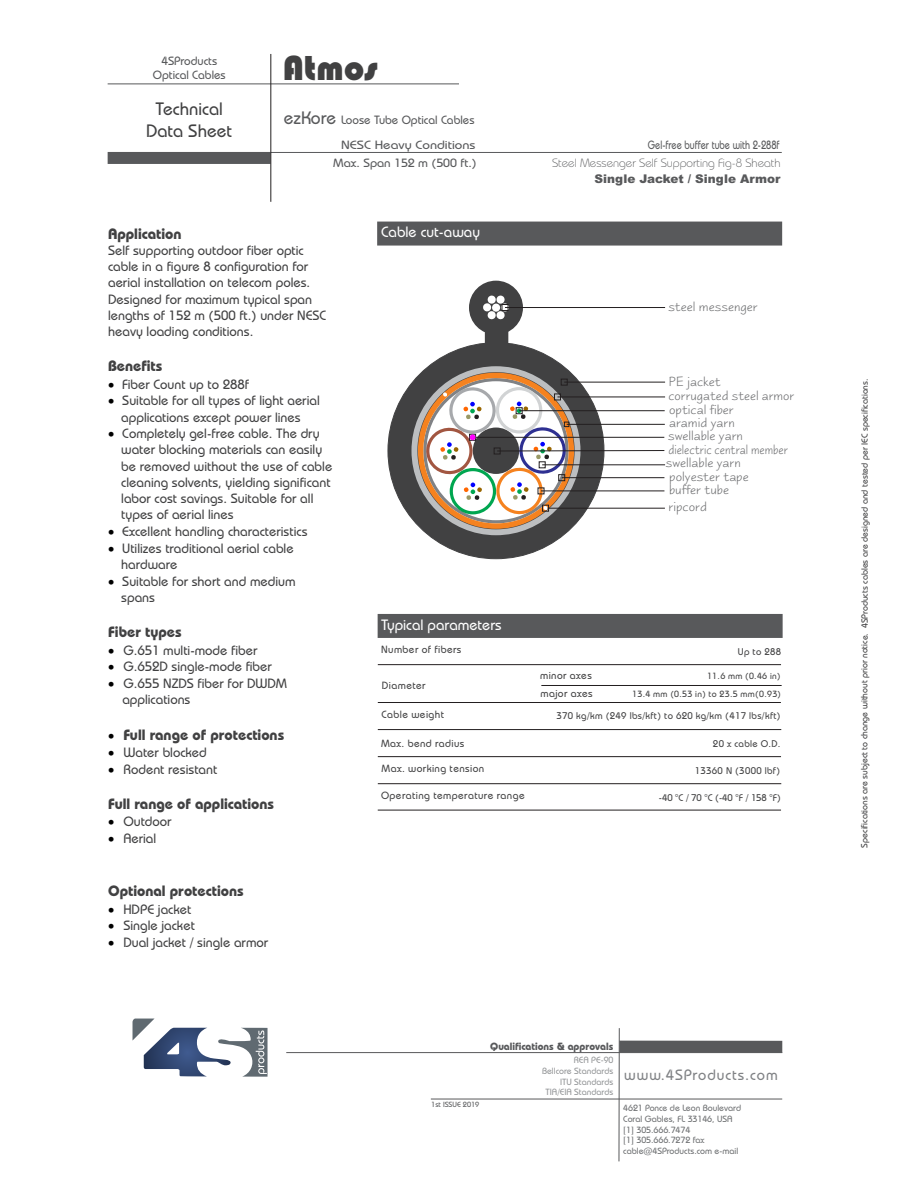
<style>
.page{position:relative;width:918px;height:1188px;background:#fff}
.page>*{position:absolute;margin:0;border:0;box-sizing:border-box;transform-origin:0 0}
.t1{font:36px "Bauhaus 93";color:#414142}
.t2{font:500 18px "Bauhaus IT Cby BT";color:#414142}
.t3{font:700 15px "Bauhaus IT Cby BT";color:#414142}
.t4{font:500 15px "Bauhaus IT Cby BT";color:#fff}
.t5{font:500 15px "Bauhaus IT Cby BT";letter-spacing:.065em;color:#808285}
.t6{font:500 13.5px/16.2px "Bauhaus IT Cby BT";color:#414142}
.t7{font:13.5px/27.5px "Taffy";color:#6d6e70}
.t8{font:13.5px "Taffy";color:#6d6e70;scale:.86 1}
.t9{font:500 12px/14.4px "Bauhaus IT Cby BT";color:#58595b;text-align:center}
.t10{font:300 12px "Bauhaus IT Cby BT";color:#58595b}
.t11{font:500 12px "Bauhaus IT Cby BT";color:#58595b;scale:.8 1}
.t12{font:900 12px "Arial";color:#58595b}
.t13{font:500 12px "Bauhaus IT Cby BT";color:#58595b;scale:1.05 1}
.t14{font:500 12px "Bauhaus IT Cby BT";color:#58595b;scale:1.15 1}
.t15{font:500 10.5px "Bauhaus IT Cby BT";letter-spacing:.04em;color:#414142}
.t16{font:700 10.5px "Bauhaus IT Cby BT";color:#58595b}
.t17{font:500 9.75px "Bauhaus IT Cby BT";letter-spacing:.04em;color:#414142}
.t18{font:500 9px "Bauhaus IT Cby BT";color:#414142}
.t19{font:500 9px/10.8px "Bauhaus IT Cby BT";color:#6d6f71}
.t20{font:500 9px/10.8px "Bauhaus IT Cby BT";color:#949698;text-align:right}
.t21{font:500 9px "Bauhaus IT Cby BT";letter-spacing:.04em;color:#414142}
.t22{font:500 7.5px "Bauhaus IT Cby BT";color:#58595b}
.s1{font-size:18px}
.s2{color:#000}
</style>
<div class="page">
<div style="left:485px;top:328px;width:23px;height:16px;background:#414142"></div>
<div style="left:469px;top:281px;width:54px;height:54px;background:#414142;border-radius:50%"></div>
<div style="left:388px;top:342px;width:216px;height:217px;background:#414142;border:1px solid #414142;border-radius:50%"></div>
<hr style="left:108px;top:84px;width:351px;height:1px;background:#58595b">
<hr style="left:271px;top:152px;width:511px;height:1px;background:#58595b">
<div style="left:108px;top:152px;width:163px;height:12px;background:#58595b"></div>
<hr style="left:270px;top:54px;width:1px;height:148px;background:#231f20">
<div style="left:377px;top:222px;width:405px;height:24px;background:#58595b"></div>
<div style="left:378px;top:614px;width:405px;height:24px;background:#58595b"></div>
<hr style="left:378px;top:664px;width:403px;height:1px;background:#231f20">
<hr style="left:378px;top:702px;width:403px;height:1px;background:#231f20">
<hr style="left:378px;top:729px;width:403px;height:1px;background:#231f20">
<hr style="left:378px;top:756px;width:403px;height:1px;background:#231f20">
<hr style="left:378px;top:783px;width:403px;height:1px;background:#231f20">
<hr style="left:378px;top:810px;width:403px;height:1px;background:#231f20">
<hr style="left:505px;top:307px;width:160px;height:1px;background:#231f20">
<svg style="left:483px;top:295px;width:26px;height:25px"></svg>
<hr style="left:541px;top:685px;width:241px;height:1px;background:#231f20">
<div style="left:619px;top:1041px;width:163px;height:12px;background:#58595b"></div>
<hr style="left:619px;top:1028px;width:1px;height:133px;background:#58595b">
<hr style="left:431px;top:1099px;width:351px;height:1px;background:#58595b">
<hr style="left:286px;top:1052px;width:496px;height:1px;background:#58595b">
<svg style="left:411px;top:366px;width:254px;height:169px"></svg>
<svg style="left:133px;top:1019px;width:135px;height:58px"></svg>
<p class="t9" style="left:153px;top:54px;width:74px">4SProducts<br>Optical Cables</p>
<h2 class="t2" style="left:156px;top:102px;width:69px">Technical</h2>
<h2 class="t2" style="left:146px;top:123px;width:88px">Data Sheet</h2>
<h1 class="t1" style="left:283px;top:48px;width:96px">Atmos</h1>
<p class="t9" style="left:284px;top:114px;width:192px"><span class="s1">ezKore</span> Loose Tube Optical Cables</p>
<p class="t14" style="left:341px;top:140px;width:118px">NESC Heavy Conditions</p>
<p class="t13" style="left:333px;top:158px;width:138px">Max. Span 152 m (500 ft.)</p>
<p class="t3" style="left:108px;top:227px;width:75px">Application</p>
<p class="t6" style="left:108px;top:243px;width:220px">Self supporting outdoor fiber optic cable in a figure 8 configuration for aerial installation on telecom poles.<br>Designed for maximum typical span lengths of 152 m (500 ft.) under NESC heavy loading conditions.</p>
<p class="t3" style="left:108px;top:360px;width:56px">Benefits</p>
<p class="t6" style="left:108px;top:377px;width:142px"><span class="s2">•</span> Fiber Count up to 288f</p>
<p class="t6" style="left:108px;top:394px;width:213px;text-align:center"><span class="s2">•</span> Suitable for all types of light aerial applications except power lines</p>
<p class="t6" style="left:121px;top:427px;width:213px;text-indent:-13px"><span class="s2">•</span> Completely gel-free cable. The dry water blocking materials can easily be removed without the use of cable cleaning solvents, yielding significant labor cost savings. Suitable for all types of aerial lines</p>
<p class="t6" style="left:108px;top:524px;width:201px"><span class="s2">•</span> Excellent handling characteristics</p>
<p class="t6" style="left:121px;top:541px;width:174px;text-indent:-13px"><span class="s2">•</span> Utilizes traditional aerial cable hardware</p>
<p class="t6" style="left:121px;top:574px;width:176px;text-indent:-13px"><span class="s2">•</span> Suitable for short and medium spans</p>
<p class="t3" style="left:108px;top:626px;width:75px">Fiber types</p>
<p class="t4" style="left:381px;top:226px;width:100px">Cable cut-away</p>
<p class="t4" style="left:381px;top:619px;width:122px">Typical parameters</p>
<p class="t11" style="left:648px;top:140px;width:166px">Gel-free buffer tube with 2-288f</p>
<p class="t10" style="left:552px;top:158px;width:230px">Steel Messenger Self Supporting Fig-8 Sheath</p>
<p class="t12" style="left:595px;top:174px;width:188px">Single Jacket / Single Armor</p>
<p class="t7" style="left:668px;top:295px;width:91px">steel messenger</p>
<p class="t7" style="left:669px;top:370px;width:53px">PE jacket</p>
<p class="t7" style="left:669px;top:384px;width:127px">corrugated steel armor</p>
<p class="t7" style="left:666px;top:424px;width:79px">swellable yarn swellable yarn</p>
<p class="t7" style="left:669px;top:398px;width:66px">optical fiber</p>
<p class="t7" style="left:669px;top:411px;width:67px">aramid yarn</p>
<p class="t8" style="left:669px;top:445px;width:140px">dielectric central member</p>
<p class="t7" style="left:669px;top:464px;width:81px">polyester tape</p>
<p class="t7" style="left:669px;top:484px;width:62px;line-height:17px">buffer tube ripcord</p>
<p class="t6" style="left:108px;top:643px;width:151px"><span class="s2">•</span> G.651 multi-mode fiber</p>
<p class="t6" style="left:108px;top:660px;width:165px"><span class="s2">•</span> G.652D single-mode fiber</p>
<p class="t6" style="left:122px;top:676px;width:166px;text-indent:-14px"><span class="s2">•</span> G.655 NZDS fiber for DWDM applications</p>
<p class="t3" style="left:108px;top:728px;width:178px"><span class="s2">•</span> Full range of protections</p>
<p class="t6" style="left:108px;top:745px;width:100px"><span class="s2">•</span> Water blocked</p>
<p class="t6" style="left:108px;top:762px;width:111px"><span class="s2">•</span> Rodent resistant</p>
<p class="t3" style="left:108px;top:798px;width:167px">Full range of applications</p>
<p class="t6" style="left:108px;top:815px;width:65px"><span class="s2">•</span> Outdoor</p>
<p class="t6" style="left:108px;top:831px;width:50px"><span class="s2">•</span> Aerial</p>
<p class="t3" style="left:108px;top:885px;width:137px">Optional protections</p>
<p class="t6" style="left:108px;top:902px;width:85px"><span class="s2">•</span> HDPE jacket</p>
<p class="t6" style="left:108px;top:919px;width:88px"><span class="s2">•</span> Single jacket</p>
<p class="t6" style="left:108px;top:935px;width:162px"><span class="s2">•</span> Dual jacket / single armor</p>
<p class="t15" style="left:381px;top:646px;width:82px">Number of fibers</p>
<p class="t15" style="left:382px;top:681px;width:45px">Diameter</p>
<p class="t15" style="left:382px;top:710px;width:64px">Cable weight</p>
<p class="t15" style="left:381px;top:739px;width:85px">Max. bend radius</p>
<p class="t15" style="left:382px;top:764px;width:104px">Max. working tension</p>
<p class="t15" style="left:381px;top:791px;width:145px">Operating temperature range</p>
<p class="t17" style="left:659px;top:793px;width:124px">-40 °C / 70 °C (-40 °F / 158 °F)</p>
<p class="t17" style="left:738px;top:647px;width:45px">Up to 288</p>
<p class="t15" style="left:540px;top:671px;width:53px">minor axes</p>
<p class="t18" style="left:707px;top:672px;width:75px">11.6 mm (0.46 in)</p>
<p class="t15" style="left:541px;top:689px;width:54px">major axes</p>
<p class="t21" style="left:632px;top:690px;width:150px">13.4 mm (0.53 in) to 23.5 mm(0.93)</p>
<p class="t17" style="left:557px;top:712px;width:226px">370 kg/km (249 lbs/kft) to 620 kg/km (417 lbs/kft)</p>
<p class="t17" style="left:713px;top:739px;width:69px">20 x cable O.D.</p>
<p class="t17" style="left:695px;top:766px;width:87px">13360 N (3000 lbf)</p>
<p class="t22" style="left:431px;top:1101px;width:49px">1st ISSUE 2019</p>
<p class="t16" style="left:490px;top:1042px;width:125px">Qualifications &amp; approvals</p>
<p class="t20" style="left:542px;top:1055px;width:73px">REA PE-90<br>Bellcore Standards<br>ITU Standards<br>TIA/EIA Standards</p>
<p class="t5" style="left:624px;top:1069px;width:155px">www.4SProducts.com</p>
<p class="t19" style="left:623px;top:1103px;width:119px">4621 Ponce de Leon Boulevard</p>
<p class="t19" style="left:623px;top:1125px;width:69px">[1] 305.666.7474</p>
<p class="t19" style="left:623px;top:1114px;width:111px">Coral Gables, FL 33146, USA</p>
<p class="t19" style="left:623px;top:1136px;width:116px">[1] 305.666.7272 fax cable@4SProducts.com e-mail</p>
<p class="t18" style="left:861px;top:848px;width:470px;rotate:-90deg">Specifications are subject to change without prior notice. 4SProducts cables are designed and tested per IEC specifications.</p>
</div>
